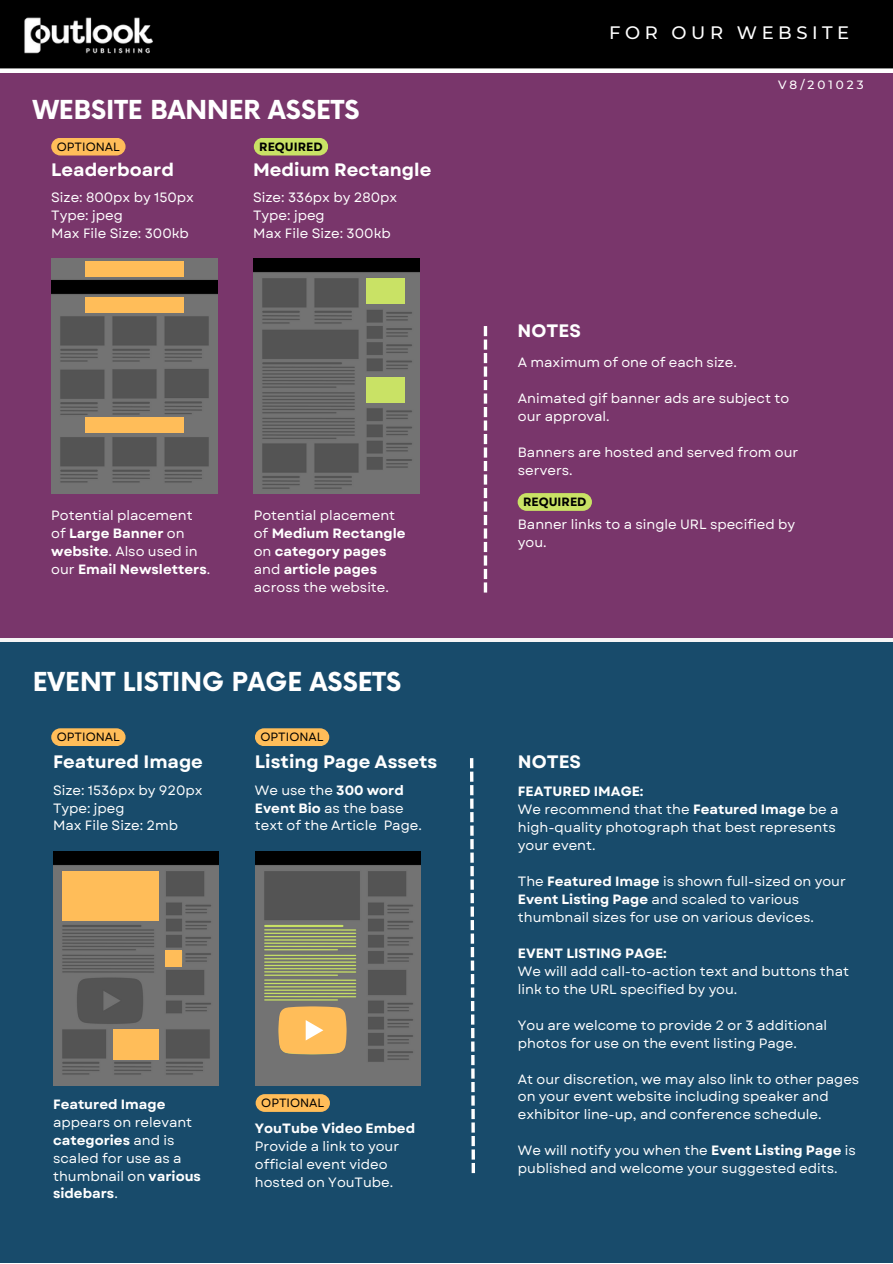
<style>
.page{position:relative;width:893px;height:1264px;background:#fff}
.page>*{position:absolute;margin:0;border:0;box-sizing:border-box;transform-origin:0 0}
.t1{font:700 25.5px "Now";color:#fff}
.t2{font:700 18px "Garet";color:#fff}
.t3{font:500 18px "Montserrat";letter-spacing:.25em;color:#fff}
.t4{font:13.5px/18px "Garet";color:#fff}
.t5{font:700 13.5px/18px "Garet";color:#fff}
.t6{font:12px "Garet";color:#000}
.t7{font:700 12px "Garet";color:#000}
.t8{font:500 12px "Montserrat";letter-spacing:.25em;color:#fff}
.s1{font-weight:400}
.s2{font-weight:700}
</style>
<div class="page">
<div style="left:0;top:0;width:892px;height:69px;background:#000"></div>
<img style="left:0;top:6px;width:175px;height:58px">
<div style="left:0;top:73px;width:892px;height:564px;background:#79366b"></div>
<img style="left:51px;top:258px;width:167px;height:235px">
<img style="left:253px;top:258px;width:166px;height:235px">
<div style="left:0;top:642px;width:892px;height:620px;background:#184b6b"></div>
<svg style="left:471px;top:1163px;width:4px;height:10px"></svg>
<svg style="left:471px;top:1149px;width:4px;height:10px"></svg>
<svg style="left:471px;top:1136px;width:4px;height:10px"></svg>
<svg style="left:471px;top:1122px;width:4px;height:10px"></svg>
<svg style="left:471px;top:1109px;width:4px;height:10px"></svg>
<svg style="left:471px;top:974px;width:3px;height:131px"></svg>
<svg style="left:470px;top:960px;width:4px;height:10px"></svg>
<svg style="left:470px;top:947px;width:4px;height:10px"></svg>
<svg style="left:470px;top:933px;width:4px;height:10px"></svg>
<svg style="left:470px;top:920px;width:4px;height:10px"></svg>
<svg style="left:470px;top:906px;width:4px;height:10px"></svg>
<svg style="left:470px;top:893px;width:4px;height:10px"></svg>
<svg style="left:470px;top:879px;width:4px;height:10px"></svg>
<svg style="left:470px;top:866px;width:4px;height:10px"></svg>
<svg style="left:470px;top:758px;width:3px;height:104px"></svg>
<img style="left:53px;top:851px;width:165px;height:234px">
<img style="left:255px;top:851px;width:166px;height:234px">
<svg style="left:278px;top:1006px;width:68px;height:48px"></svg>
<svg style="left:483px;top:582px;width:4px;height:10px"></svg>
<svg style="left:483px;top:569px;width:4px;height:10px"></svg>
<svg style="left:483px;top:555px;width:4px;height:10px"></svg>
<svg style="left:483px;top:542px;width:4px;height:10px"></svg>
<svg style="left:483px;top:528px;width:4px;height:10px"></svg>
<svg style="left:483px;top:515px;width:4px;height:10px"></svg>
<svg style="left:483px;top:501px;width:4px;height:10px"></svg>
<svg style="left:483px;top:488px;width:4px;height:10px"></svg>
<svg style="left:483px;top:474px;width:4px;height:10px"></svg>
<svg style="left:483px;top:461px;width:4px;height:10px"></svg>
<svg style="left:483px;top:447px;width:4px;height:10px"></svg>
<svg style="left:483px;top:434px;width:4px;height:10px"></svg>
<svg style="left:483px;top:420px;width:4px;height:10px"></svg>
<svg style="left:483px;top:407px;width:4px;height:10px"></svg>
<svg style="left:483px;top:393px;width:4px;height:10px"></svg>
<svg style="left:483px;top:380px;width:4px;height:10px"></svg>
<svg style="left:483px;top:366px;width:4px;height:10px"></svg>
<svg style="left:483px;top:353px;width:4px;height:10px"></svg>
<svg style="left:483px;top:339px;width:4px;height:10px"></svg>
<svg style="left:483px;top:326px;width:4px;height:10px"></svg>
<div style="left:366px;top:394px;width:34px;height:12px;background:#737373"></div>
<div style="left:366px;top:295px;width:34px;height:12px;background:#737373"></div>
<div style="left:51px;top:138px;width:74px;height:17px;background:#ffbd59;border-radius:9px"></div>
<div style="left:254px;top:138px;width:74px;height:17px;background:#c9e265;border-radius:9px"></div>
<div style="left:51px;top:728px;width:74px;height:18px;background:#ffbd59;border-radius:9px"></div>
<div style="left:255px;top:728px;width:74px;height:18px;background:#ffbd59;border-radius:9px"></div>
<div style="left:255px;top:1094px;width:75px;height:17px;background:#ffbd59;border-radius:9px"></div>
<div style="left:366px;top:278px;width:38px;height:26px;background:#c9e265"></div>
<div style="left:366px;top:377px;width:38px;height:26px;background:#c9e265"></div>
<div style="left:85px;top:262px;width:99px;height:15px;background:#ffbd59"></div>
<div style="left:85px;top:297px;width:99px;height:15px;background:#ffbd59"></div>
<div style="left:85px;top:418px;width:98px;height:15px;background:#ffbd59"></div>
<div style="left:62px;top:871px;width:97px;height:49px;background:#ffbd59"></div>
<div style="left:165px;top:950px;width:17px;height:14px;background:#ffbd59"></div>
<div style="left:165px;top:952px;width:17px;height:14px;background:#ffbd59"></div>
<div style="left:114px;top:1028px;width:45px;height:31px;background:#ffbd59"></div>
<div style="left:517px;top:493px;width:75px;height:18px;background:#c9e265;border-radius:9px"></div>
<p class="t3" style="left:609px;top:22px;width:241px">FOR OUR WEBSITE</p>
<p class="t1" style="left:33px;top:96px;width:328px">WEBSITE BANNER ASSETS</p>
<p class="t6" style="left:57px;top:138px;width:64px">OPTIONAL</p>
<p class="t7" style="left:259px;top:138px;width:65px">REQUIRED</p>
<p class="t2" style="left:51px;top:156px;width:124px">Leaderboard</p>
<p class="t2" style="left:253px;top:156px;width:180px">Medium Rectangle</p>
<p class="t4" style="left:51px;top:189px;width:144px">Size: 800px by 150px</p>
<p class="t4" style="left:51px;top:225px;width:139px">Max File Size: 300kb</p>
<p class="t4" style="left:253px;top:189px;width:146px">Size: 336px by 280px</p>
<p class="t4" style="left:253px;top:225px;width:139px">Max File Size: 300kb</p>
<p class="t4" style="left:51px;top:207px;width:73px">Type: jpeg</p>
<p class="t4" style="left:253px;top:207px;width:73px">Type: jpeg</p>
<p class="t4" style="left:51px;top:506px;width:143px">Potential placement</p>
<p class="t5" style="left:51px;top:524px;width:135px"><span class="s1">of</span> Large Banner <span class="s1">on</span></p>
<p class="t5" style="left:51px;top:542px;width:160px">website<span class="s1">. Also used in our</span> Email Newsletters<span class="s1">.</span></p>
<p class="t4" style="left:254px;top:506px;width:143px">Potential placement</p>
<p class="t5" style="left:254px;top:524px;width:153px"><span class="s1">of</span> Medium Rectangle <span class="s1">on</span> category pages</p>
<p class="t4" style="left:254px;top:560px;width:137px">and <span class="s2">article pages </span>across the website.</p>
<p class="t1" style="left:33px;top:668px;width:370px">EVENT LISTING PAGE ASSETS</p>
<p class="t6" style="left:57px;top:728px;width:64px">OPTIONAL</p>
<p class="t6" style="left:260px;top:728px;width:64px">OPTIONAL</p>
<p class="t2" style="left:517px;top:318px;width:65px">NOTES</p>
<p class="t8" style="left:778px;top:77px;width:87px">V8/201023</p>
<p class="t4" style="left:518px;top:353px;width:220px">A maximum of one of each size.</p>
<p class="t4" style="left:518px;top:389px;width:273px">Animated gif banner ads are subject to our approval.</p>
<p class="t4" style="left:518px;top:443px;width:282px">Banners are hosted and served from our servers.</p>
<p class="t7" style="left:523px;top:493px;width:65px">REQUIRED</p>
<p class="t4" style="left:518px;top:515px;width:279px">Banner links to a single URL specified by you.</p>
<p class="t2" style="left:255px;top:748px;width:184px">Listing Page Assets</p>
<p class="t2" style="left:53px;top:748px;width:151px">Featured Image</p>
<p class="t2" style="left:518px;top:749px;width:65px">NOTES</p>
<p class="t4" style="left:53px;top:780px;width:151px">Size: 1536px by 920px</p>
<p class="t4" style="left:53px;top:816px;width:127px">Max File Size: 2mb</p>
<p class="t4" style="left:255px;top:780px;width:168px">We use the <span class="s2">300 word<br>Event Bio</span> as the base text of the Article Page.</p>
<p class="t5" style="left:518px;top:782px;width:127px">FEATURED IMAGE:</p>
<p class="t4" style="left:518px;top:800px;width:322px">We recommend that the <span class="s2">Featured Image</span> be a high-quality photograph that best represents your event.</p>
<p class="t4" style="left:518px;top:871px;width:329px">The <span class="s2">Featured Image</span> is shown full-sized on your<br><span class="s2">Event Listing Page</span> and scaled to various thumbnail sizes for use on various devices.</p>
<p class="t4" style="left:53px;top:798px;width:73px">Type: jpeg</p>
<p class="t5" style="left:53px;top:1094px;width:114px">Featured Image</p>
<p class="t4" style="left:53px;top:1112px;width:141px">appears on relevant</p>
<p class="t4" style="left:53px;top:1130px;width:149px"><span class="s2">categories</span> and is scaled for use as a thumbnail on <span class="s2">various sidebars</span>.</p>
<p class="t6" style="left:261px;top:1094px;width:64px">OPTIONAL</p>
<p class="t5" style="left:255px;top:1119px;width:162px">YouTube Video Embed</p>
<p class="t4" style="left:255px;top:1137px;width:146px">Provide a link to your official event video hosted on YouTube.</p>
<p class="t5" style="left:518px;top:943px;width:150px">EVENT LISTING PAGE:</p>
<p class="t4" style="left:518px;top:961px;width:333px">We will add call-to-action text and buttons that link to the URL specified by you.</p>
<p class="t4" style="left:518px;top:1015px;width:311px">You are welcome to provide 2 or 3 additional photos for use on the event listing Page.</p>
<p class="t4" style="left:518px;top:1069px;width:343px">At our discretion, we may also link to other pages on your event website including speaker and exhibitor line-up, and conference schedule.</p>
<p class="t4" style="left:518px;top:1141px;width:339px">We will notify you when the <span class="s2">Event Listing Page</span> is published and welcome your suggested edits.</p>
</div>
